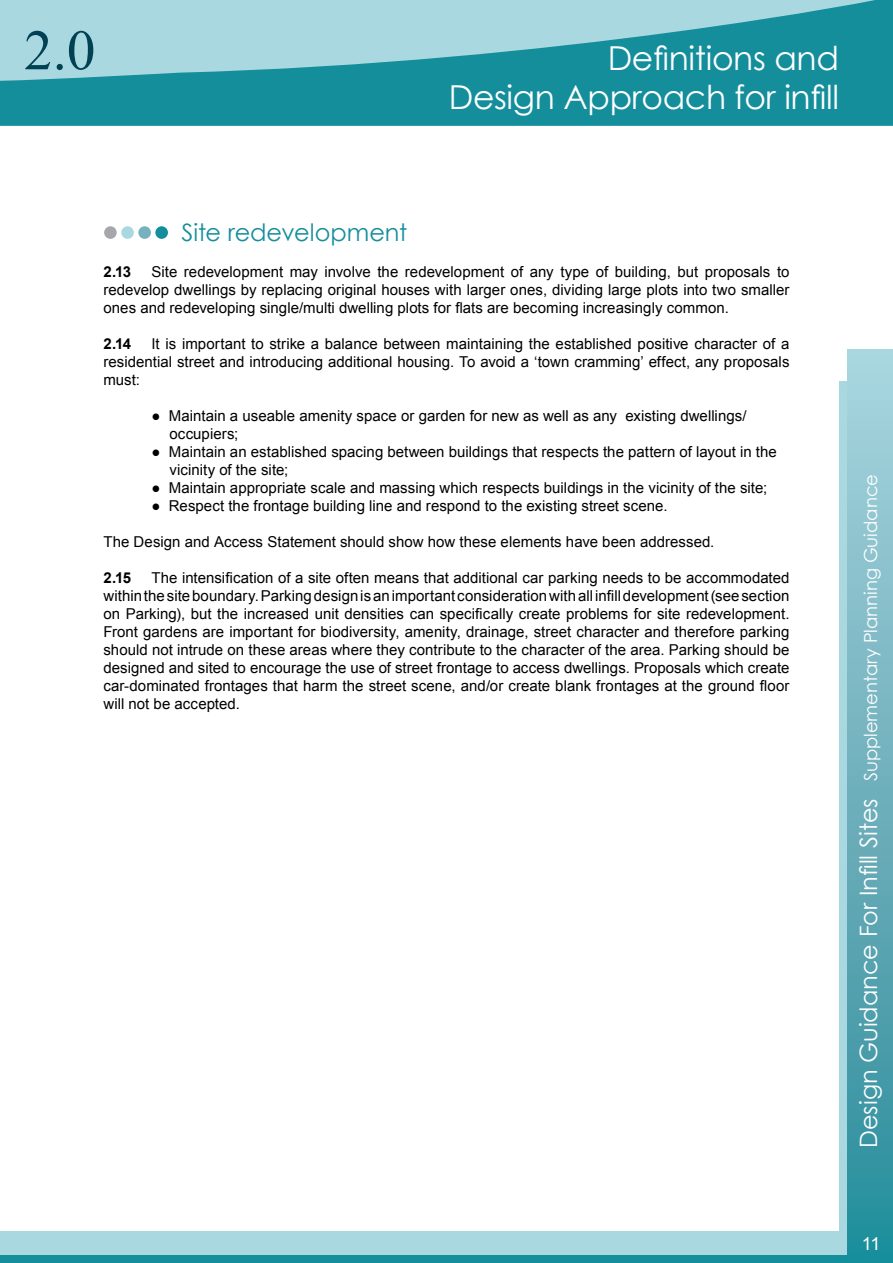
<style>
.page{position:relative;width:893px;height:1263px;background:#fff}
.page>*{position:absolute;margin:0;border:0;box-sizing:border-box;transform-origin:0 0}
.t1{font:57px "Times New Roman";color:#004154}
.t2{font:33px "Century Gothic";letter-spacing:-.01em;color:#fff}
.t3{font:24px "Century Gothic";color:#158e9c}
.t4{font:18px "Century Gothic";color:#fff}
.t5{font:18px "Arial";color:#fff}
.t6{font:15px/18px "Arial";letter-spacing:.005em;color:#000;text-align:justify}
.t7{font:700 15px "Arial";color:#000}
.s1{font-family:"Times New Roman"}
.s2{font-size:24px}
</style>
<div class="page">
<div style="left:839px;top:381px;width:45px;height:882px;background:#aad8e1"></div>
<svg style="left:0;top:0;width:893px;height:126px;background:#51abb7"></svg>
<div style="left:0;top:1231px;width:893px;height:27px;background:#aad8e1"></div>
<div style="left:0;top:1256px;width:893px;height:7px;background:#158e9c"></div>
<div style="left:848px;top:350px;width:45px;height:913px;background:linear-gradient(to bottom,#add4de,#268b9a)"></div>
<div style="left:104px;top:226px;width:13px;height:13px;background:#a5a7aa;border-radius:50%"></div>
<div style="left:121px;top:226px;width:13px;height:13px;background:#aad8e1;border-radius:50%"></div>
<div style="left:138px;top:226px;width:13px;height:13px;background:#77b1bf;border-radius:50%"></div>
<div style="left:155px;top:226px;width:13px;height:13px;background:#158e9c;border-radius:50%"></div>
<h1 class="t1" style="left:24px;top:12px;width:73px">2.0</h1>
<h1 class="t2" style="left:608px;top:35px;width:233px">Definitions and</h1>
<p class="t2" style="left:449px;top:74px;width:392px">Design Approach for infill</p>
<h2 class="t3" style="left:181px;top:216px;width:227px">Site redevelopment</h2>
<p class="t6" style="left:103px;top:263px;width:687px;text-indent:48px">Site redevelopment may involve the redevelopment of any type of building, but proposals to redevelop dwellings by replacing original houses with larger ones, dividing large plots into two smaller ones and redeveloping single/multi dwelling plots for flats are becoming increasingly common.</p>
<p class="t7" style="left:103px;top:334px;width:29px">2.14</p>
<p class="t7" style="left:103px;top:262px;width:29px">2.13</p>
<p class="t6" style="left:103px;top:335px;width:687px;text-indent:48px">It is important to strike a balance between maintaining the established positive character of a residential street and introducing additional housing. To avoid a ‘town cramming’ effect, any proposals must:</p>
<p class="t6" style="left:169px;top:407px;width:579px;text-indent:-18px"><span class="s1">●</span> Maintain a useable amenity space or garden for new as well as any existing dwellings/ occupiers;</p>
<p class="t6" style="left:169px;top:443px;width:609px;text-indent:-18px"><span class="s1">●</span> Maintain an established spacing between buildings that respects the pattern of layout in the vicinity of the site;</p>
<p class="t6" style="left:151px;top:479px;width:617px"><span class="s1">●</span> Maintain appropriate scale and massing which respects buildings in the vicinity of the site;</p>
<p class="t6" style="left:151px;top:497px;width:518px"><span class="s1">●</span> Respect the frontage building line and respond to the existing street scene.</p>
<p class="t6" style="left:103px;top:533px;width:612px">The Design and Access Statement should show how these elements have been addressed.</p>
<p class="t7" style="left:103px;top:568px;width:29px">2.15</p>
<p class="t6" style="left:103px;top:569px;width:688px;text-indent:48px">The intensification of a site often means that additional car parking needs to be accommodated within the site boundary. Parking design is an important consideration with all infill development (see section on Parking), but the increased unit densities can specifically create problems for site redevelopment.<br>Front gardens are important for biodiversity, amenity, drainage, street character and therefore parking should not intrude on these areas where they contribute to the character of the area. Parking should be designed and sited to encourage the use of street frontage to access dwellings. Proposals which create car-dominated frontages that harm the street scene, and/or create blank frontages at the ground floor will not be accepted.</p>
<p class="t4" style="left:858px;top:1148px;width:675px;rotate:-90deg"><span class="s2">Design Guidance For Infill Sites</span> Supplementary Planning Guidance</p>
<p class="t5" style="left:862px;top:1231px;width:20px">11</p>
</div>
